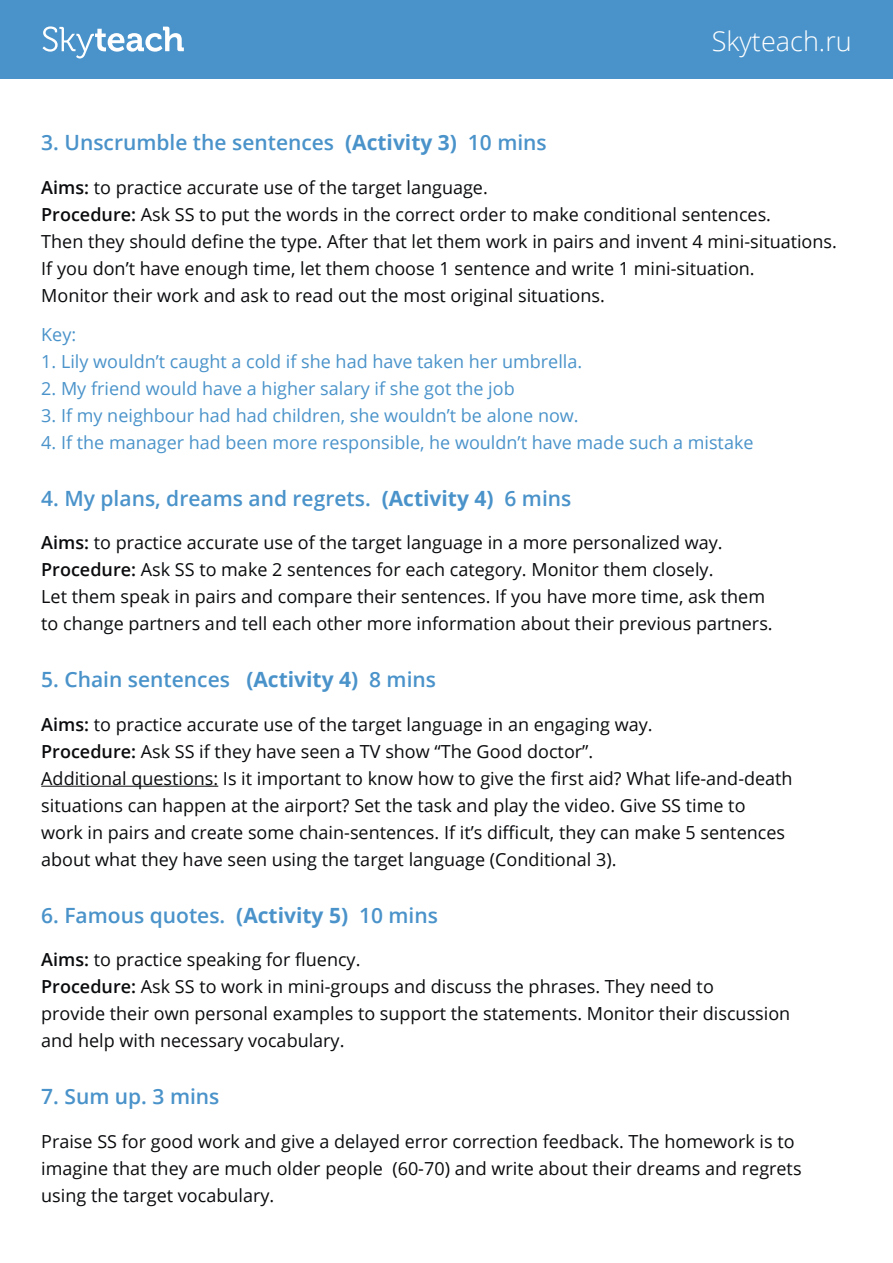
<style>
.page{position:relative;width:893px;height:1263px;background:#fff}
.page>*{position:absolute;margin:0;border:0;box-sizing:border-box;transform-origin:0 0}
.t1{font:300 27px "Open Sans";color:#fff}
.t2{font:600 21px "Open Sans";color:#4a93ca}
.t3{font:18px/27px "Open Sans";color:#0a0b0d}
.t4{font:18px "Open Sans";color:#4a93ca}
.s1{font-weight:700}
.s2{font-weight:600}
</style>
<div class="page">
<div style="left:0;top:0;width:893px;height:79px;background:#4a93ca"></div>
<svg style="left:43px;top:26px;width:141px;height:32px"></svg>
<hr style="left:41px;top:786px;width:177px;height:1px;background:#0a0b0d">
<h1 class="t1" style="left:712px;top:23px;width:141px">Skyteach.ru</h1>
<p class="t2" style="left:41px;top:128px;width:507px">3. Unscrumble the sentences <span class="s1">(Activity 3)</span> 10 mins</p>
<p class="t3" style="left:41px;top:173px;width:797px"><span class="s2">Aims:</span> to practice accurate use of the target language.<br><span class="s2">Procedure:</span> Ask SS to put the words in the correct order to make conditional sentences.<br>Then they should define the type. After that let them work in pairs and invent 4 mini-situations.<br>If you don’t have enough time, let them choose 1 sentence and write 1 mini-situation.<br>Monitor their work and ask to read out the most original situations.</p>
<p class="t4" style="left:41px;top:322px;width:37px">Key:</p>
<p class="t4" style="left:41px;top:349px;width:542px">1. Lily wouldn’t caught a cold if she had have taken her umbrella.</p>
<p class="t4" style="left:41px;top:376px;width:475px">2. My friend would have a higher salary if she got the job</p>
<p class="t4" style="left:41px;top:403px;width:539px">3. If my neighbour had had children, she wouldn’t be alone now.</p>
<p class="t4" style="left:41px;top:430px;width:714px">4. If the manager had been more responsible, he wouldn’t have made such a mistake</p>
<p class="t2" style="left:41px;top:483px;width:532px">4. My plans, dreams and regrets. <span class="s1">(Activity 4)</span> 6 mins</p>
<p class="t3" style="left:41px;top:529px;width:733px"><span class="s2">Aims:</span> to practice accurate use of the target language in a more personalized way.<br><span class="s2">Procedure:</span> Ask SS to make 2 sentences for each category. Monitor them closely.<br>Let them speak in pairs and compare their sentences. If you have more time, ask them to change partners and tell each other more information about their previous partners.</p>
<p class="t2" style="left:41px;top:665px;width:396px">5. Chain sentences <span class="s1">(Activity 4)</span> 8 mins</p>
<p class="t3" style="left:41px;top:710px;width:753px"><span class="s2">Aims:</span> to practice accurate use of the target language in an engaging way.<br><span class="s2">Procedure:</span> Ask SS if they have seen a TV show “The Good doctor”.<br>Additional questions: Is it important to know how to give the first aid? What life-and-death situations can happen at the airport? Set the task and play the video. Give SS time to<br>work in pairs and create some chain-sentences. If it’s difficult, they can make 5 sentences about what they have seen using the target language (Conditional 3).</p>
<p class="t2" style="left:41px;top:900px;width:398px">6. Famous quotes. <span class="s1">(Activity 5)</span> 10 mins</p>
<p class="t3" style="left:41px;top:946px;width:751px"><span class="s2">Aims:</span> to practice speaking for fluency.<br><span class="s2">Procedure:</span> Ask SS to work in mini-groups and discuss the phrases. They need to<br>provide their own personal examples to support the statements. Monitor their discussion and help with necessary vocabulary.</p>
<p class="t2" style="left:41px;top:1082px;width:180px">7. Sum up. 3 mins</p>
<p class="t3" style="left:41px;top:1127px;width:762px">Praise SS for good work and give a delayed error correction feedback. The homework is to imagine that they are much older people (60-70) and write about their dreams and regrets using the target vocabulary.</p>
</div>
